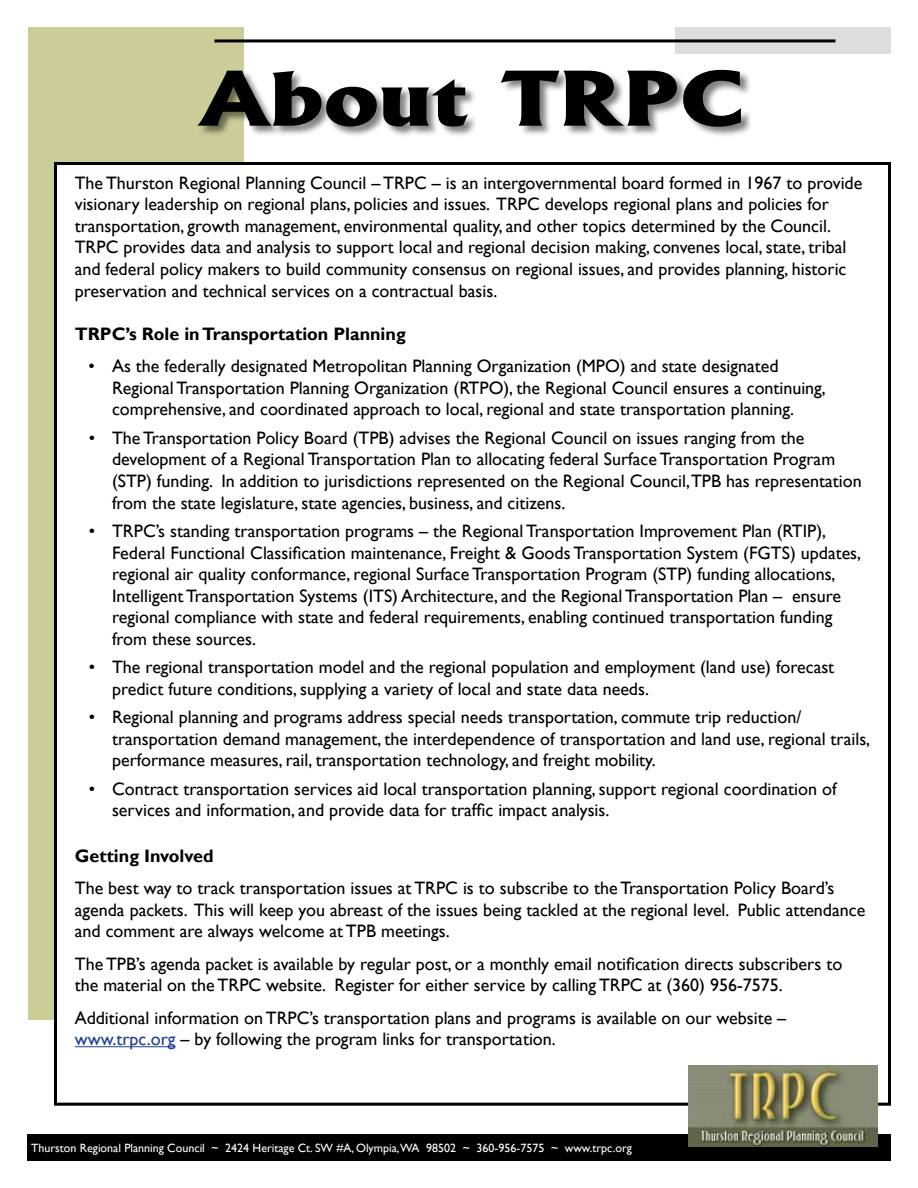
<style>
.page{position:relative;width:918px;height:1188px;background:#fff}
.page>*{position:absolute;margin:0;border:0;box-sizing:border-box;transform-origin:0 0}
.t1{font:800 72px "Albertus";color:#000;scale:1.25 1}
.t2{font:18px/21.6px "Gill Sans";color:#000}
.t3{font:700 18px "Gill Sans";color:#000}
.t4{font:12px "Gill Sans";color:#fff}
.s1{color:#1c3f94}
</style>
<div class="page">
<div style="left:27px;top:1134px;width:864px;height:27px;background:#000"></div>
<div style="left:28px;top:27px;width:216px;height:993px;background:#cc9"></div>
<div style="left:675px;top:27px;width:216px;height:27px;background:#dcddde"></div>
<hr style="left:214px;top:39px;width:622px;height:3px;background:#000">
<div style="left:56px;top:164px;width:834px;height:940px;background:#fff"></div>
<hr style="left:75px;top:1046px;width:101px;height:1px;background:#1c3f94">
<img style="left:688px;top:1065px;width:190px;height:81px">
<div style="left:197px;top:69px;width:554px;height:69px;background:#000;opacity:.5"></div>
<h1 class="t1" style="left:200px;top:53px;width:437px">About TRPC</h1>
<p class="t2" style="left:75px;top:172px;width:789px">The Thurston Regional Planning Council – TRPC – is an intergovernmental board formed in 1967 to provide visionary leadership on regional plans, policies and issues. TRPC develops regional plans and policies for transportation, growth management, environmental quality, and other topics determined by the Council.<br>TRPC provides data and analysis to support local and regional decision making, convenes local, state, tribal and federal policy makers to build community consensus on regional issues, and provides planning, historic preservation and technical services on a contractual basis.</p>
<p class="t3" style="left:75px;top:323px;width:333px">TRPC’s Role in Transportation Planning</p>
<p class="t2" style="left:112px;top:356px;width:715px;text-indent:-23px">• As the federally designated Metropolitan Planning Organization (MPO) and state designated<br>Regional Transportation Planning Organization (RTPO), the Regional Council ensures a continuing, comprehensive, and coordinated approach to local, regional and state transportation planning.</p>
<p class="t2" style="left:112px;top:427px;width:751px;text-indent:-23px">• The Transportation Policy Board (TPB) advises the Regional Council on issues ranging from the development of a Regional Transportation Plan to allocating federal Surface Transportation Program (STP) funding. In addition to jurisdictions represented on the Regional Council,TPB has representation from the state legislature, state agencies, business, and citizens.</p>
<p class="t2" style="left:112px;top:520px;width:751px;text-indent:-23px">• TRPC’s standing transportation programs – the RegionalTransportation Improvement Plan (RTIP), Federal Functional Classification maintenance, Freight &amp; Goods Transportation System (FGTS) updates, regional air quality conformance, regional Surface Transportation Program (STP) funding allocations, Intelligent Transportation Systems (ITS) Architecture, and the Regional Transportation Plan – ensure regional compliance with state and federal requirements, enabling continued transportation funding from these sources.</p>
<p class="t2" style="left:112px;top:657px;width:724px;text-indent:-23px">• The regional transportation model and the regional population and employment (land use) forecast predict future conditions, supplying a variety of local and state data needs.</p>
<p class="t2" style="left:112px;top:707px;width:760px;text-indent:-23px">• Regional planning and programs address special needs transportation, commute trip reduction/ transportation demand management, the interdependence of transportation and land use, regional trails, performance measures, rail, transportation technology, and freight mobility.</p>
<p class="t2" style="left:112px;top:778px;width:726px;text-indent:-23px">• Contract transportation services aid local transportation planning, support regional coordination of services and information, and provide data for traffic impact analysis.</p>
<p class="t3" style="left:75px;top:845px;width:140px">Getting Involved</p>
<p class="t2" style="left:75px;top:878px;width:792px">The best way to track transportation issues at TRPC is to subscribe to the Transportation Policy Board’s agenda packets. This will keep you abreast of the issues being tackled at the regional level. Public attendance and comment are always welcome at TPB meetings.</p>
<p class="t2" style="left:75px;top:953px;width:769px">The TPB’s agenda packet is available by regular post, or a monthly email notification directs subscribers to the material on the TRPC website. Register for either service by calling TRPC at (360) 956-7575.</p>
<p class="t2" style="left:75px;top:1007px;width:713px">Additional information on TRPC’s transportation plans and programs is available on our website – <span class="s1">www.trpc.org</span> – by following the program links for transportation.</p>
<p class="t4" style="left:31px;top:1141px;width:602px">Thurston Regional Planning Council ~ 2424 Heritage Ct. SW #A, Olympia,WA 98502 ~ 360-956-7575 ~ www.trpc.org</p>
</div>
